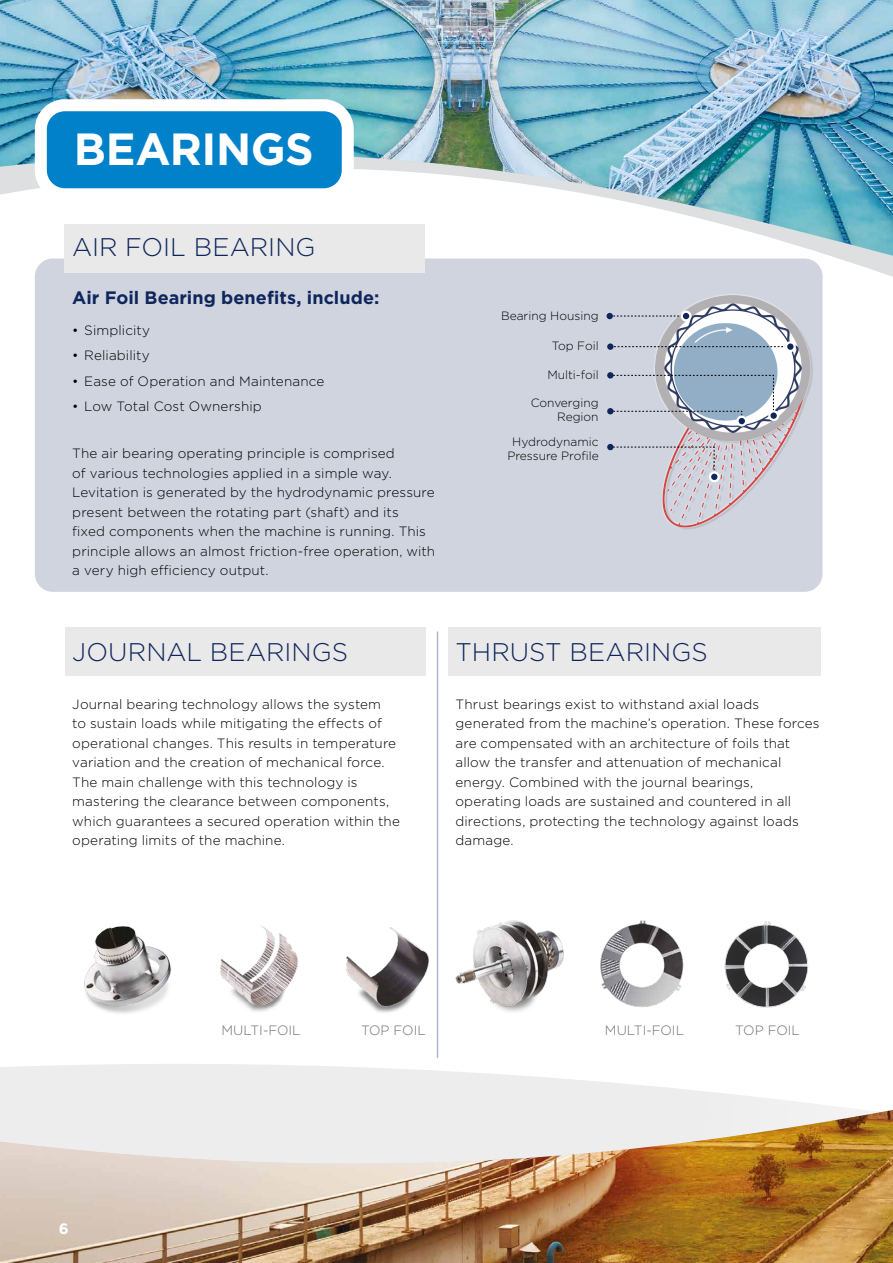
<style>
.page{position:relative;width:893px;height:1263px;background:#fff}
.page>*{position:absolute;margin:0;border:0;box-sizing:border-box;transform-origin:0 0}
.t1{font:700 45px "Gotham";letter-spacing:-.01em;color:#fff}
.t2{font:300 25.5px "Gotham";letter-spacing:.005em;color:#0f265c}
.t3{font:700 18px "Gotham";letter-spacing:.005em;color:#0f265c}
.t4{font:700 15px "Gotham";color:#fff}
.t5{font:300 13.5px/19.5px "Gotham";letter-spacing:.01em;color:#000}
.t6{font:300 13.5px "Gotham";color:#706f6f}
.t7{font:300 12px/14.4px "Gotham";color:#000;text-align:right}
</style>
<div class="page">
<svg style="left:0;top:1020px;width:859px;height:90px"></svg>
<img style="left:0;top:1110px;width:893px;height:153px">
<div style="left:35px;top:258px;width:788px;height:334px;background:#cfd4df;border-radius:18px"></div>
<img style="left:608px;top:437px;width:182px;height:92px">
<svg style="left:610px;top:447px;width:105px;height:30px"></svg>
<div style="left:607px;top:444px;width:7px;height:6px;background:#0f265c;border-radius:50%"></div>
<div style="left:710px;top:472px;width:9px;height:9px;background:#0f265c;border-radius:50%"></div>
<div style="left:709px;top:471px;width:11px;height:11px;border:2px solid #fff;border-radius:50%"></div>
<svg style="left:607px;top:391px;width:216px;height:46px"></svg>
<svg style="left:35px;top:256px;width:858px;height:135px"></svg>
<img style="left:0;top:0;width:893px;height:256px">
<img style="left:81px;top:926px;width:105px;height:106px">
<img style="left:220px;top:926px;width:78px;height:86px">
<img style="left:346px;top:919px;width:93px;height:101px">
<img style="left:455px;top:920px;width:109px;height:92px">
<img style="left:600px;top:920px;width:84px;height:87px">
<img style="left:724px;top:921px;width:84px;height:87px">
<div style="left:65px;top:627px;width:361px;height:48px;background:#e9e9e9"></div>
<div style="left:448px;top:627px;width:373px;height:48px;background:#e9e9e9"></div>
<hr style="left:437px;top:631px;width:1px;height:427px;background:#0f265c">
<div style="left:41px;top:105px;width:307px;height:89px;background:#0081c9;border-radius:24px"></div>
<div style="left:35px;top:99px;width:319px;height:101px;border:12px solid #fff;border-radius:24px"></div>
<div style="left:64px;top:224px;width:360px;height:48px;background:#e9e9e9"></div>
<h1 class="t1" style="left:74px;top:119px;width:242px">BEARINGS</h1>
<h2 class="t2" style="left:72px;top:231px;width:245px">AIR FOIL BEARING</h2>
<h3 class="t3" style="left:72px;top:286px;width:309px">Air Foil Bearing benefits, include:</h3>
<p class="t5" style="left:72px;top:321px;width:79px">• Simplicity</p>
<p class="t5" style="left:72px;top:346px;width:79px">• Reliability</p>
<p class="t5" style="left:72px;top:371px;width:254px">• Ease of Operation and Maintenance</p>
<p class="t5" style="left:72px;top:396px;width:191px">• Low Total Cost Ownership</p>
<p class="t5" style="left:72px;top:443px;width:364px">The air bearing operating principle is comprised<br>of various technologies applied in a simple way.<br>Levitation is generated by the hydrodynamic pressure present between the rotating part (shaft) and its<br>fixed components when the machine is running. This principle allows an almost friction-free operation, with a very high efficiency output.</p>
<p class="t7" style="left:501px;top:308px;width:99px">Bearing Housing</p>
<p class="t7" style="left:552px;top:339px;width:48px">Top Foil</p>
<p class="t7" style="left:547px;top:367px;width:53px">Multi-foil</p>
<p class="t7" style="left:531px;top:395px;width:69px">Converging<br>Region</p>
<p class="t7" style="left:507px;top:434px;width:93px;text-align:center">Hydrodynamic<br>Pressure Profile</p>
<h2 class="t2" style="left:72px;top:636px;width:277px">JOURNAL BEARINGS</h2>
<p class="t5" style="left:72px;top:694px;width:329px">Journal bearing technology allows the system<br>to sustain loads while mitigating the effects of operational changes. This results in temperature variation and the creation of mechanical force.<br>The main challenge with this technology is mastering the clearance between components, which guarantees a secured operation within the operating limits of the machine.</p>
<h2 class="t2" style="left:455px;top:636px;width:254px">THRUST BEARINGS</h2>
<p class="t5" style="left:455px;top:694px;width:366px">Thrust bearings exist to withstand axial loads generated from the machine’s operation. These forces are compensated with an architecture of foils that allow the transfer and attenuation of mechanical energy. Combined with the journal bearings, operating loads are sustained and countered in all directions, protecting the technology against loads damage.</p>
<p class="t4" style="left:59px;top:1218px;width:11px">6</p>
<p class="t6" style="left:222px;top:1021px;width:81px">MULTI-FOIL</p>
<p class="t6" style="left:361px;top:1021px;width:66px">TOP FOIL</p>
<p class="t6" style="left:605px;top:1021px;width:81px">MULTI-FOIL</p>
<p class="t6" style="left:735px;top:1021px;width:66px">TOP FOIL</p>
</div>
